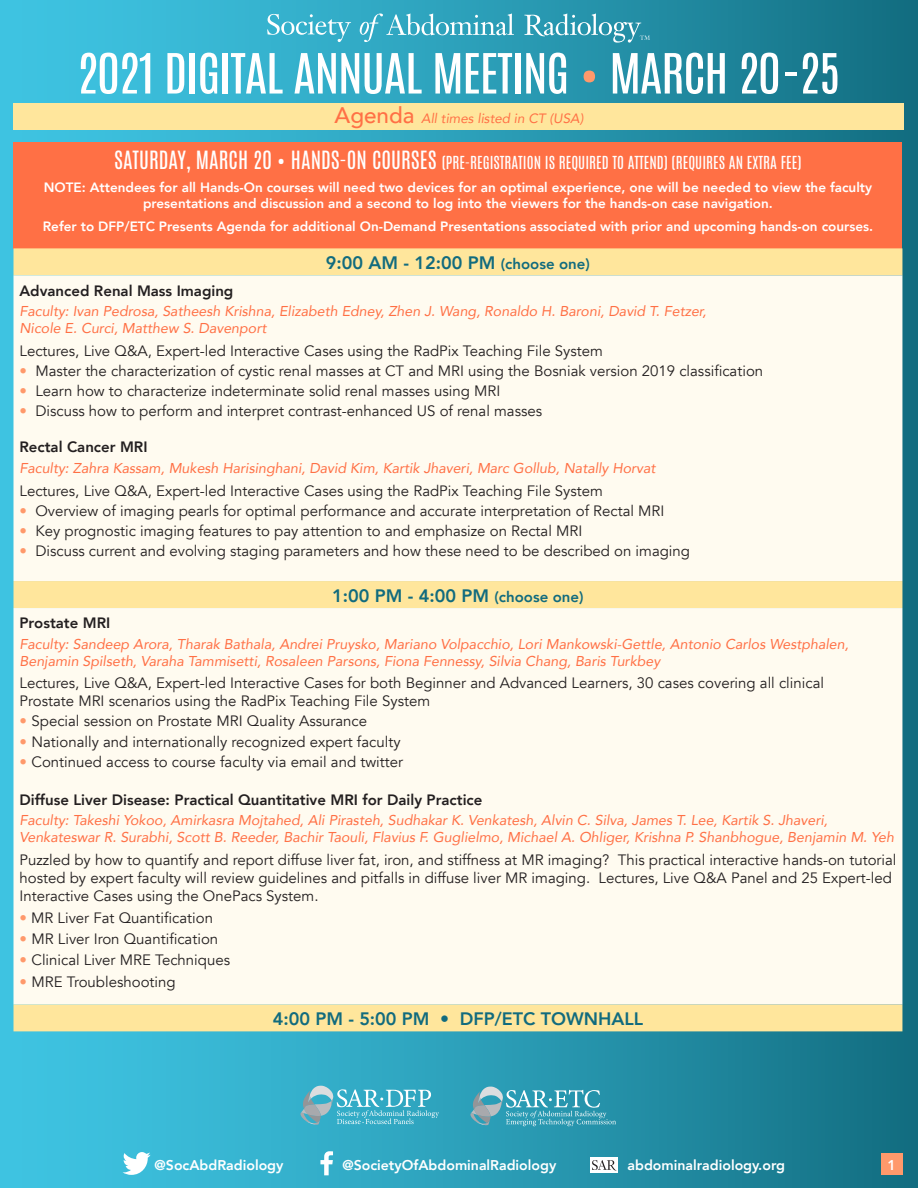
<style>
.page{position:relative;width:918px;height:1188px;background:#fff}
.page>*{position:absolute;margin:0;border:0;box-sizing:border-box;transform-origin:0 0}
.t1{font:47.1px "Antonio";letter-spacing:-.03em;color:#fff;scale:1.07 1}
.t2{font:800 18px "Avenir";color:#116b7e}
.t3{font:15px/18px "Avenir";color:#231f20}
.t4{font:800 15px "Avenir";color:#231f20}
.t5{font:15px "Antonio";color:#fff}
.t6{font:italic 14.25px/17.1px "Avenir";color:#ff7045}
.t7{font:800 14.1px "Avenir";color:#fff}
.t8{font:800 13.5px/16.2px "Avenir";color:#fff;text-align:center}
.t9{font:italic 13.5px "Avenir";color:#ff7045}
.s1{color:#ff996b}
.s2{font-weight:500;font-style:normal;font-size:22.5px}
.s3{font-size:21px}
.s4{font-size:15px}
</style>
<div class="page">
<div style="left:0;top:0;width:918px;height:1188px;background:linear-gradient(to right,#42cbea,#157285)"></div>
<svg style="left:267px;top:14px;width:84px;height:28px;background:#56bcd3"></svg>
<svg style="left:360px;top:13px;width:154px;height:29px;background:#52b3c8"></svg>
<svg style="left:524px;top:13px;width:126px;height:30px;background:#4ca6ba"></svg>
<div style="left:14px;top:103px;width:890px;height:27px;background:#ffe69c"></div>
<svg style="left:320px;top:1151px;width:13px;height:24px"></svg>
<div style="left:590px;top:1158px;width:28px;height:15px;background:#fff"></div>
<svg style="left:592px;top:1160px;width:24px;height:11px"></svg>
<svg style="left:123px;top:1152px;width:28px;height:23px"></svg>
<div style="left:881px;top:1154px;width:21px;height:21px;background:#ff996b"></div>
<div style="left:14px;top:142px;width:888px;height:106px;background:#ff7045"></div>
<div style="left:14px;top:248px;width:888px;height:783px;background:#ffe69c"></div>
<div style="left:14px;top:275px;width:888px;height:729px;background:#fffbf0"></div>
<svg style="left:470px;top:1087px;width:146px;height:39px;background:#53a8bb"></svg>
<svg style="left:300px;top:1086px;width:139px;height:39px;background:#5cb6ca"></svg>
<h1 class="t1" style="left:77px;top:39px;width:716px">2021 DIGITAL ANNUAL MEETING <span class="s1">•</span> MARCH 20-25</h1>
<p class="t9" style="left:335px;top:110px;width:250px"><span class="s2">Agenda</span> All times listed in CT (USA)</p>
<p class="t5" style="left:114px;top:152px;width:689px"><span class="s3">SATURDAY, MARCH 20 • HANDS-ON COURSES</span> (PRE-REGISTRATION IS REQUIRED TO ATTEND) (REQUIRES AN EXTRA FEE)</p>
<p class="t8" style="left:44px;top:179px;width:830px">NOTE: Attendees for all Hands-On courses will need two devices for an optimal experience, one will be needed to view the faculty presentations and discussion and a second to log into the viewers for the hands-on case navigation.</p>
<p class="t8" style="left:43px;top:218px;width:832px">Refer to DFP/ETC Presents Agenda for additional On-Demand Presentations associated with prior and upcoming hands-on courses.</p>
<p class="t2" style="left:326px;top:249px;width:265px">9:00 AM - 12:00 PM <span class="s4">(choose one)</span></p>
<p class="t4" style="left:20px;top:279px;width:215px">Advanced Renal Mass Imaging</p>
<p class="t6" style="left:20px;top:303px;width:689px">Faculty: Ivan Pedrosa, Satheesh Krishna, Elizabeth Edney, Zhen J. Wang, Ronaldo H. Baroni, David T. Fetzer,<br>Nicole E. Curci, Matthew S. Davenport</p>
<p class="t3" style="left:20px;top:342px;width:585px">Lectures, Live Q&amp;A, Expert-led Interactive Cases using the RadPix Teaching File System</p>
<p class="t3" style="left:20px;top:362px;width:745px"><span class="s1">•</span> Master the characterization of cystic renal masses at CT and MRI using the Bosniak version 2019 classification</p>
<p class="t3" style="left:20px;top:382px;width:482px"><span class="s1">•</span> Learn how to characterize indeterminate solid renal masses using MRI</p>
<p class="t3" style="left:20px;top:402px;width:524px"><span class="s1">•</span> Discuss how to perform and interpret contrast-enhanced US of renal masses</p>
<p class="t4" style="left:20px;top:435px;width:130px">Rectal Cancer MRI</p>
<p class="t6" style="left:20px;top:460px;width:638px">Faculty: Zahra Kassam, Mukesh Harisinghani, David Kim, Kartik Jhaveri, Marc Gollub, Natally Horvat</p>
<p class="t3" style="left:20px;top:482px;width:585px">Lectures, Live Q&amp;A, Expert-led Interactive Cases using the RadPix Teaching File System</p>
<p class="t3" style="left:20px;top:502px;width:646px"><span class="s1">•</span> Overview of imaging pearls for optimal performance and accurate interpretation of Rectal MRI</p>
<p class="t3" style="left:20px;top:522px;width:564px"><span class="s1">•</span> Key prognostic imaging features to pay attention to and emphasize on Rectal MRI</p>
<p class="t3" style="left:20px;top:542px;width:672px"><span class="s1">•</span> Discuss current and evolving staging parameters and how these need to be described on imaging</p>
<p class="t2" style="left:332px;top:582px;width:253px">1:00 PM - 4:00 PM <span class="s4">(choose one)</span></p>
<p class="t4" style="left:20px;top:612px;width:92px">Prostate MRI</p>
<p class="t6" style="left:20px;top:635px;width:831px">Faculty: Sandeep Arora, Tharak Bathala, Andrei Pruysko, Mariano Volpacchio, Lori Mankowski-Gettle, Antonio Carlos Westphalen,<br>Benjamin Spilseth, Varaha Tammisetti, Rosaleen Parsons, Fiona Fennessy, Silvia Chang, Baris Turkbey</p>
<p class="t3" style="left:20px;top:674px;width:806px">Lectures, Live Q&amp;A, Expert-led Interactive Cases for both Beginner and Advanced Learners, 30 cases covering all clinical<br>Prostate MRI scenarios using the RadPix Teaching File System</p>
<p class="t3" style="left:20px;top:712px;width:349px"><span class="s1">•</span> Special session on Prostate MRI Quality Assurance</p>
<p class="t3" style="left:20px;top:733px;width:383px"><span class="s1">•</span> Nationally and internationally recognized expert faculty</p>
<p class="t3" style="left:20px;top:753px;width:385px"><span class="s1">•</span> Continued access to course faculty via email and twitter</p>
<p class="t4" style="left:20px;top:788px;width:464px">Diffuse Liver Disease: Practical Quantitative MRI for Daily Practice</p>
<p class="t6" style="left:20px;top:812px;width:876px">Faculty: Takeshi Yokoo, Amirkasra Mojtahed, Ali Pirasteh, Sudhakar K. Venkatesh, Alvin C. Silva, James T. Lee, Kartik S. Jhaveri,<br>Venkateswar R. Surabhi, Scott B. Reeder, Bachir Taouli, Flavius F. Guglielmo, Michael A. Ohliger, Krishna P. Shanbhogue, Benjamin M. Yeh</p>
<p class="t3" style="left:20px;top:851px;width:879px">Puzzled by how to quantify and report diffuse liver fat, iron, and stiffness at MR imaging? This practical interactive hands-on tutorial hosted by expert faculty will review guidelines and pitfalls in diffuse liver MR imaging. Lectures, Live Q&amp;A Panel and 25 Expert-led<br>Interactive Cases using the OnePacs System.</p>
<p class="t3" style="left:20px;top:909px;width:195px"><span class="s1">•</span> MR Liver Fat Quantification</p>
<p class="t3" style="left:20px;top:930px;width:200px"><span class="s1">•</span> MR Liver Iron Quantification</p>
<p class="t3" style="left:20px;top:952px;width:212px"><span class="s1">•</span> Clinical Liver MRE Techniques</p>
<p class="t3" style="left:20px;top:973px;width:158px"><span class="s1">•</span> MRE Troubleshooting</p>
<p class="t2" style="left:273px;top:1005px;width:372px">4:00 PM - 5:00 PM • DFP/ETC TOWNHALL</p>
<p class="t7" style="left:155px;top:1154px;width:130px">@SocAbdRadiology</p>
<p class="t7" style="left:342px;top:1154px;width:215px">@SocietyOfAbdominalRadiology</p>
<p class="t7" style="left:628px;top:1154px;width:159px">abdominalradiology.org</p>
<p class="t7" style="left:887px;top:1154px;width:10px">1</p>
</div>
